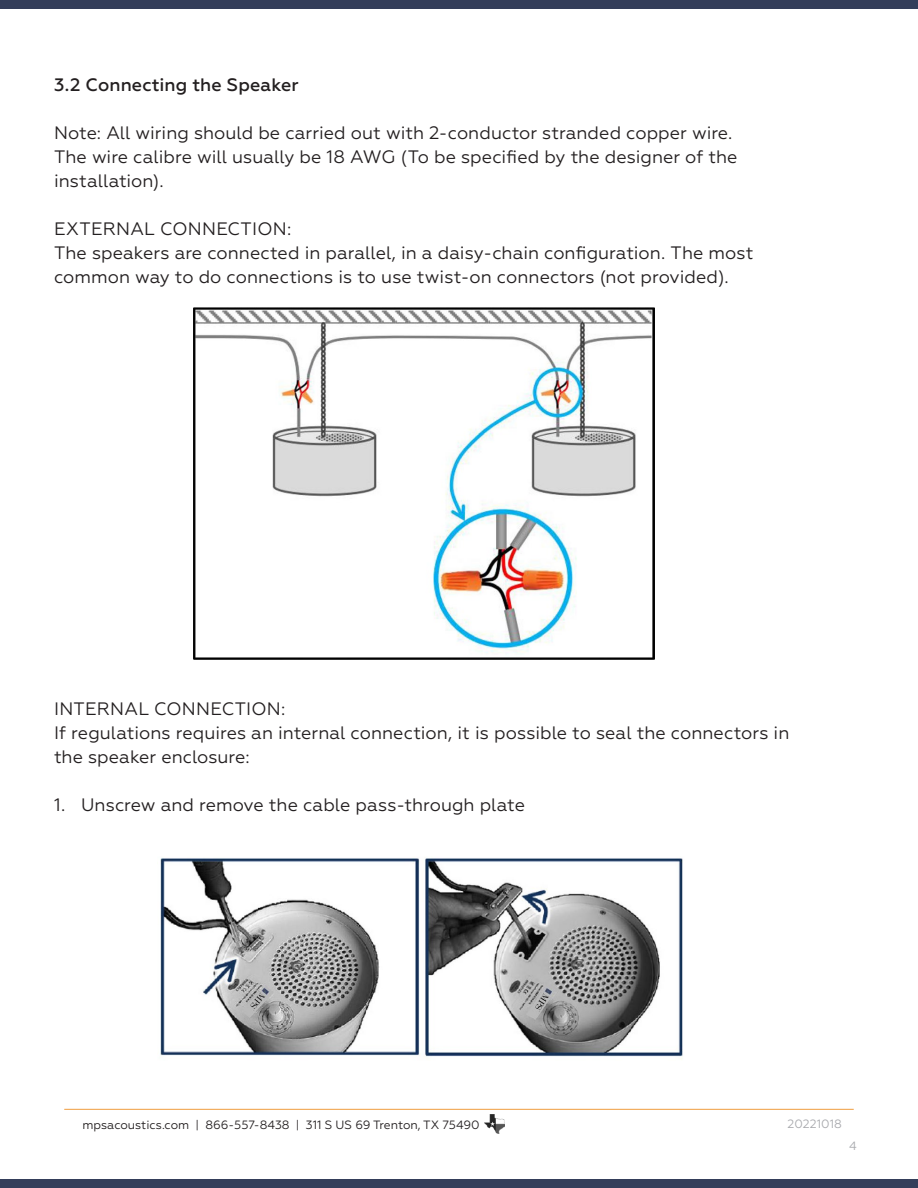
<style>
.page{position:relative;width:918px;height:1188px;background:#fff}
.page>*{position:absolute;margin:0;border:0;box-sizing:border-box;transform-origin:0 0}
.t1{font:18px/24px "Geometria";letter-spacing:.005em;color:#231f20}
.t2{font:500 18px "Geometria";letter-spacing:.01em;color:#231f20}
.t3{font:12px "Geometria";color:#231f20}
.t4{font:12px "Geometria";color:#a8a9ad}
</style>
<div class="page">
<hr style="left:64px;top:1109px;width:790px;height:1px;background:#f09d3e">
<div style="left:0;top:0;width:918px;height:9px;background:#343e5a"></div>
<div style="left:0;top:1179px;width:918px;height:9px;background:#343e5a"></div>
<img style="left:484px;top:1114px;width:21px;height:20px">
<img style="left:193px;top:307px;width:461px;height:353px">
<img style="left:160px;top:858px;width:523px;height:202px">
<p class="t2" style="left:54px;top:74px;width:246px">3.2 Connecting the Speaker</p>
<p class="t1" style="left:54px;top:121px;width:685px">Note: All wiring should be carried out with 2-conductor stranded copper wire.<br>The wire calibre will usually be 18 AWG (To be specified by the designer of the installation).</p>
<p class="t1" style="left:54px;top:217px;width:239px">EXTERNAL CONNECTION:</p>
<p class="t1" style="left:54px;top:241px;width:701px">The speakers are connected in parallel, in a daisy-chain configuration. The most common way to do connections is to use twist-on connectors (not provided).</p>
<p class="t1" style="left:54px;top:697px;width:233px">INTERNAL CONNECTION:</p>
<p class="t1" style="left:54px;top:721px;width:737px">If regulations requires an internal connection, it is possible to seal the connectors in the speaker enclosure:</p>
<p class="t1" style="left:54px;top:793px;width:473px">1. Unscrew and remove the cable pass-through plate</p>
<p class="t3" style="left:82px;top:1118px;width:399px">mpsacoustics.com | 866-557-8438 | 311 S US 69 Trenton, TX 75490</p>
<p class="t4" style="left:788px;top:1117px;width:56px">20221018</p>
<p class="t4" style="left:849px;top:1139px;width:9px">4</p>
</div>
